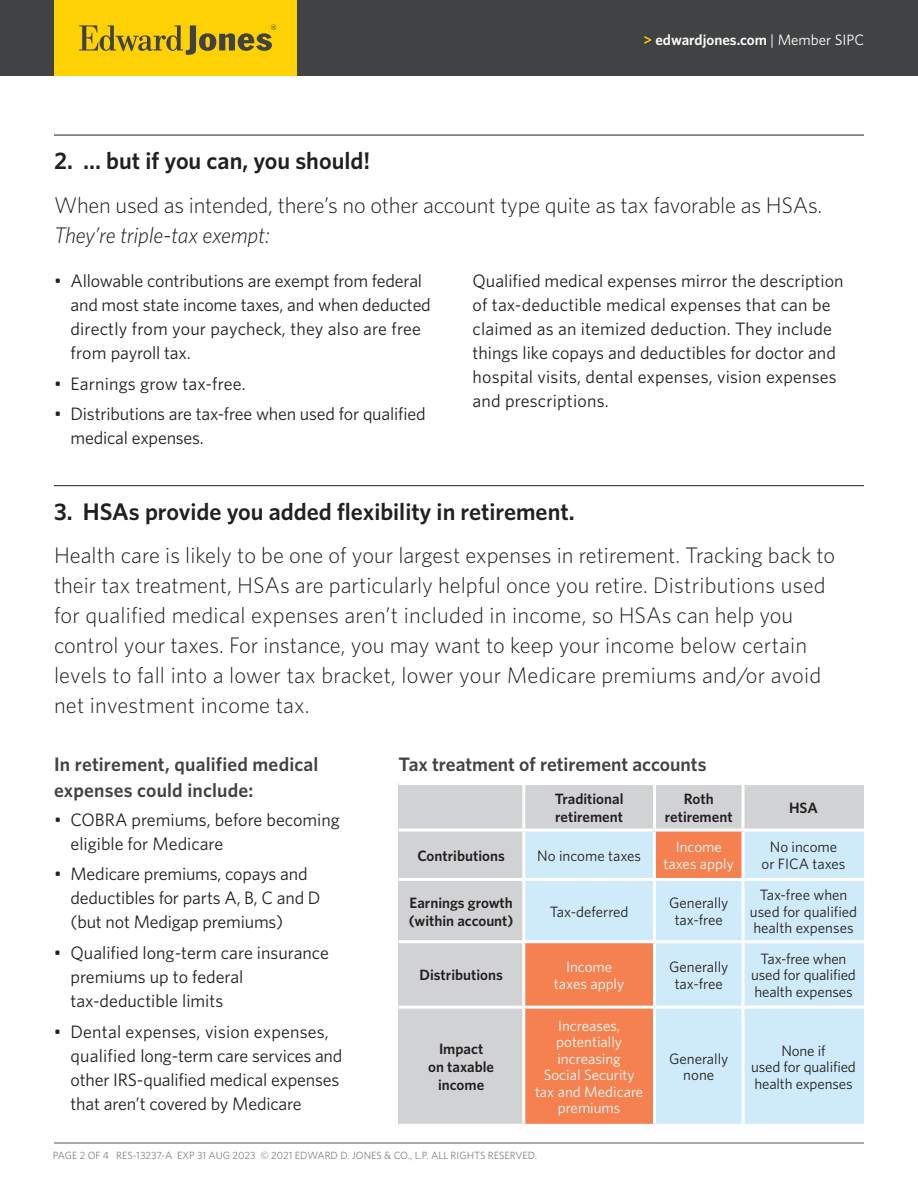
<style>
.page{position:relative;width:918px;height:1188px;background:#fff}
.page>*{position:absolute;margin:0;border:0;box-sizing:border-box;transform-origin:0 0}
.t1{font:600 24px "Whitney";color:#231f20}
.t2{font:300 22.5px/30px "Whitney";color:#231f20}
.t3{font:600 19.5px/25.5px "Whitney";letter-spacing:.005em;color:#414243}
.t4{font:18px/24px "Whitney";color:#231f20}
.t5{font:15px/16.5px "Whitney";color:#231f20;text-align:center}
.t6{font:600 15px/18px "Whitney";color:#231f20}
.t7{font:15px/16.5px "Whitney";color:#fff;text-align:center}
.t8{font:600 15px "Whitney";color:#fff}
.t9{font:10.5px "Whitney";color:#808285}
.s1{color:#fed105}
.s2{font-weight:400}
.s3{font-style:italic}
</style>
<div class="page">
<div style="left:0;top:0;width:918px;height:76px;background:#414243"></div>
<div style="left:54px;top:0;width:243px;height:76px;background:#fed105"></div>
<svg style="left:79px;top:25px;width:197px;height:30px"></svg>
<hr style="left:54px;top:1143px;width:810px;height:1px;background:#57585a">
<hr style="left:54px;top:135px;width:810px;height:1px;background:#231f20">
<hr style="left:54px;top:485px;width:810px;height:1px;background:#231f20">
<div style="left:399px;top:784px;width:125px;height:46px;background:#d1d2d4"></div>
<div style="left:524px;top:784px;width:130px;height:46px;background:#d1d2d4"></div>
<div style="left:654px;top:784px;width:89px;height:46px;background:#d1d2d4"></div>
<div style="left:743px;top:784px;width:121px;height:46px;background:#d1d2d4"></div>
<div style="left:399px;top:830px;width:125px;height:49px;background:#d1d2d4"></div>
<div style="left:399px;top:879px;width:125px;height:63px;background:#d1d2d4"></div>
<div style="left:399px;top:942px;width:125px;height:65px;background:#d1d2d4"></div>
<div style="left:399px;top:1007px;width:125px;height:118px;background:#d1d2d4"></div>
<div style="left:524px;top:830px;width:130px;height:49px;background:#cfebf9"></div>
<div style="left:524px;top:879px;width:130px;height:63px;background:#cfebf9"></div>
<div style="left:654px;top:830px;width:89px;height:49px;background:#f58151"></div>
<div style="left:743px;top:830px;width:121px;height:49px;background:#cfebf9"></div>
<div style="left:743px;top:879px;width:121px;height:63px;background:#cfebf9"></div>
<div style="left:743px;top:942px;width:121px;height:65px;background:#cfebf9"></div>
<div style="left:743px;top:1007px;width:121px;height:118px;background:#cfebf9"></div>
<div style="left:654px;top:879px;width:89px;height:63px;background:#cfebf9"></div>
<div style="left:654px;top:942px;width:89px;height:65px;background:#cfebf9"></div>
<div style="left:654px;top:1007px;width:89px;height:118px;background:#cfebf9"></div>
<div style="left:524px;top:942px;width:130px;height:65px;background:#f58151"></div>
<div style="left:524px;top:1007px;width:130px;height:118px;background:#f58151"></div>
<hr style="left:524px;top:782px;width:130px;height:3px;background:#fff">
<hr style="left:654px;top:782px;width:89px;height:3px;background:#fff">
<hr style="left:743px;top:782px;width:121px;height:3px;background:#fff">
<hr style="left:524px;top:829px;width:130px;height:3px;background:#fff">
<hr style="left:654px;top:829px;width:89px;height:3px;background:#fff">
<hr style="left:743px;top:829px;width:121px;height:3px;background:#fff">
<hr style="left:399px;top:878px;width:125px;height:3px;background:#fff">
<hr style="left:524px;top:878px;width:130px;height:3px;background:#fff">
<hr style="left:654px;top:878px;width:89px;height:3px;background:#fff">
<hr style="left:743px;top:878px;width:121px;height:3px;background:#fff">
<hr style="left:399px;top:940px;width:125px;height:3px;background:#fff">
<hr style="left:524px;top:940px;width:130px;height:3px;background:#fff">
<hr style="left:654px;top:940px;width:89px;height:3px;background:#fff">
<hr style="left:743px;top:940px;width:121px;height:3px;background:#fff">
<hr style="left:399px;top:1006px;width:125px;height:3px;background:#fff">
<hr style="left:524px;top:1006px;width:130px;height:3px;background:#fff">
<hr style="left:654px;top:1006px;width:89px;height:3px;background:#fff">
<hr style="left:743px;top:1006px;width:121px;height:3px;background:#fff">
<hr style="left:399px;top:1124px;width:125px;height:3px;background:#fff">
<hr style="left:524px;top:1124px;width:130px;height:3px;background:#fff">
<hr style="left:654px;top:1124px;width:89px;height:3px;background:#fff">
<hr style="left:743px;top:1124px;width:121px;height:3px;background:#fff">
<hr style="left:522px;top:785px;width:3px;height:44px;background:#fff">
<hr style="left:742px;top:785px;width:3px;height:44px;background:#fff">
<hr style="left:522px;top:832px;width:3px;height:46px;background:#fff">
<hr style="left:742px;top:832px;width:3px;height:46px;background:#fff">
<hr style="left:522px;top:881px;width:3px;height:59px;background:#fff">
<hr style="left:742px;top:881px;width:3px;height:59px;background:#fff">
<hr style="left:522px;top:943px;width:3px;height:63px;background:#fff">
<hr style="left:742px;top:943px;width:3px;height:63px;background:#fff">
<hr style="left:522px;top:1009px;width:3px;height:115px;background:#fff">
<hr style="left:742px;top:1009px;width:3px;height:115px;background:#fff">
<hr style="left:653px;top:785px;width:3px;height:44px;background:#fff">
<hr style="left:653px;top:832px;width:3px;height:46px;background:#fff">
<hr style="left:653px;top:881px;width:3px;height:59px;background:#fff">
<hr style="left:653px;top:943px;width:3px;height:63px;background:#fff">
<hr style="left:653px;top:1009px;width:3px;height:115px;background:#fff">
<hr style="left:399px;top:782px;width:125px;height:3px;background:#fff">
<hr style="left:399px;top:829px;width:125px;height:3px;background:#fff">
<p class="t8" style="left:644px;top:30px;width:222px"><span class="s1">&gt;</span> edwardjones.com <span class="s2">| Member SIPC</span></p>
<h1 class="t1" style="left:54px;top:145px;width:318px">2. … but if you can, you should!</h1>
<h2 class="t2" style="left:54px;top:189px;width:770px">When used as intended, there’s no other account type quite as tax favorable as HSAs.<br><span class="s3">They’re triple-tax exempt:</span></h2>
<p class="t4" style="left:71px;top:268px;width:362px;text-indent:-17px">• Allowable contributions are exempt from federal and most state income taxes, and when deducted directly from your paycheck, they also are free from payroll tax.</p>
<p class="t4" style="left:54px;top:371px;width:193px">• Earnings grow tax-free.</p>
<p class="t4" style="left:71px;top:402px;width:357px;text-indent:-17px">• Distributions are tax-free when used for qualified medical expenses.</p>
<p class="t4" style="left:472px;top:268px;width:373px">Qualified medical expenses mirror the description of tax-deductible medical expenses that can be claimed as an itemized deduction. They include things like copays and deductibles for doctor and hospital visits, dental expenses, vision expenses and prescriptions.</p>
<h1 class="t1" style="left:54px;top:495px;width:522px">3. HSAs provide you added flexibility in retirement.</h1>
<h2 class="t2" style="left:54px;top:540px;width:783px">Health care is likely to be one of your largest expenses in retirement. Tracking back to their tax treatment, HSAs are particularly helpful once you retire. Distributions used for qualified medical expenses aren’t included in income, so HSAs can help you control your taxes. For instance, you may want to keep your income below certain levels to fall into a lower tax bracket, lower your Medicare premiums and/or avoid net investment income tax.</h2>
<p class="t3" style="left:54px;top:752px;width:266px">In retirement, qualified medical expenses could include:</p>
<p class="t4" style="left:71px;top:807px;width:271px;text-indent:-17px">• COBRA premiums, before becoming eligible for Medicare</p>
<p class="t4" style="left:71px;top:862px;width:252px;text-indent:-17px">• Medicare premiums, copays and deductibles for parts A, B, C and D (but not Medigap premiums)</p>
<p class="t4" style="left:71px;top:940px;width:260px;text-indent:-17px">• Qualified long-term care insurance premiums up to federal tax-deductible limits</p>
<p class="t4" style="left:71px;top:1019px;width:273px;text-indent:-17px">• Dental expenses, vision expenses, qualified long-term care services and other IRS-qualified medical expenses that aren’t covered by Medicare</p>
<p class="t3" style="left:399px;top:752px;width:310px">Tax treatment of retirement accounts</p>
<p class="t6" style="left:555px;top:789px;width:70px">Traditional retirement</p>
<p class="t6" style="left:665px;top:789px;width:69px;text-align:center">Roth retirement</p>
<p class="t6" style="left:789px;top:798px;width:30px">HSA</p>
<p class="t6" style="left:418px;top:846px;width:89px">Contributions</p>
<p class="t5" style="left:537px;top:847px;width:105px">No income taxes</p>
<p class="t7" style="left:664px;top:839px;width:72px">Income taxes apply</p>
<p class="t5" style="left:762px;top:839px;width:85px">No income or FICA taxes</p>
<p class="t6" style="left:409px;top:893px;width:106px">Earnings growth (within account)</p>
<p class="t5" style="left:550px;top:903px;width:80px">Tax-deferred</p>
<p class="t5" style="left:669px;top:895px;width:61px">Generally tax-free</p>
<p class="t5" style="left:750px;top:886px;width:109px">Tax-free when used for qualified health expenses</p>
<p class="t6" style="left:419px;top:966px;width:85px">Distributions</p>
<p class="t7" style="left:554px;top:958px;width:72px">Income taxes apply</p>
<p class="t5" style="left:669px;top:958px;width:61px">Generally tax-free</p>
<p class="t5" style="left:751px;top:950px;width:106px">Tax-free when used for qualified health expenses</p>
<p class="t6" style="left:428px;top:1040px;width:67px;text-align:center">Impact<br>on taxable income</p>
<p class="t7" style="left:535px;top:1017px;width:110px">Increases, potentially increasing<br>Social Security tax and Medicare premiums</p>
<p class="t5" style="left:669px;top:1050px;width:61px">Generally none</p>
<p class="t5" style="left:751px;top:1042px;width:106px">None if<br>used for qualified health expenses</p>
<p class="t9" style="left:53px;top:1148px;width:486px">PAGE 2 OF 4 RES-13237-A EXP 31 AUG 2023 © 2021 EDWARD D. JONES &amp; CO., L.P. ALL RIGHTS RESERVED.</p>
</div>
